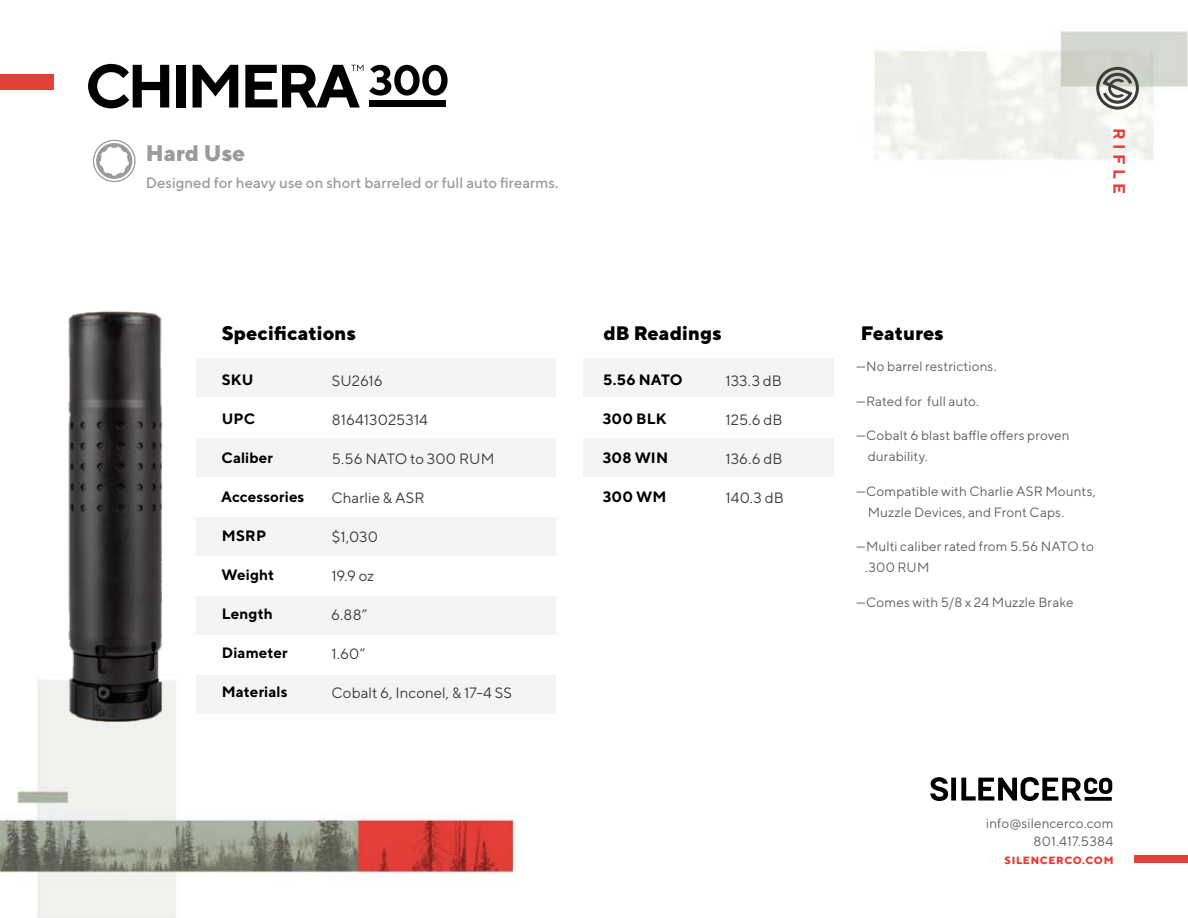
<style>
.page{position:relative;width:1188px;height:918px;background:#fff}
.page>*{position:absolute;margin:0;border:0;box-sizing:border-box;transform-origin:0 0}
.t1{font:800 22.5px "TT Norms";color:#9b9b9b}
.t2{font:800 19.5px "TT Norms";letter-spacing:.005em;color:#000}
.t3{font:700 16.5px "TT Norms";letter-spacing:.26em;color:#e43f38}
.t4{font:15px "TT Norms";letter-spacing:.005em;color:#3d3d3d}
.t5{font:700 15px "TT Norms";letter-spacing:.005em;color:#000}
.t6{font:500 15px "TT Norms";color:#9b9b9b}
.t7{font:13.5px/21px "TT Norms";letter-spacing:.005em;color:#616161}
.t8{font:800 10.5px "TT Norms";letter-spacing:.065em;color:#e43f38}
</style>
<div class="page">
<img style="left:0;top:31px;width:1188px;height:887px">
<svg style="left:1096px;top:67px;width:43px;height:43px"></svg>
<div style="left:0;top:75px;width:54px;height:15px;background:#e43f38"></div>
<div style="left:1134px;top:855px;width:54px;height:8px;background:#e43f38"></div>
<svg style="left:930px;top:777px;width:18px;height:24px"></svg>
<div style="left:951px;top:778px;width:5px;height:23px;background:#000"></div>
<svg style="left:961px;top:777px;width:151px;height:24px"></svg>
<div style="left:197px;top:675px;width:359px;height:39px;background:#f5f4f4"></div>
<div style="left:197px;top:517px;width:359px;height:39px;background:#f5f4f4"></div>
<div style="left:197px;top:438px;width:359px;height:38px;background:#f5f4f4"></div>
<div style="left:197px;top:358px;width:359px;height:39px;background:#f5f4f4"></div>
<div style="left:197px;top:596px;width:359px;height:39px;background:#f5f4f4"></div>
<div style="left:583px;top:438px;width:251px;height:38px;background:#f5f4f4"></div>
<div style="left:583px;top:358px;width:251px;height:39px;background:#f5f4f4"></div>
<svg style="left:93px;top:140px;width:43px;height:42px"></svg>
<svg style="left:369px;top:65px;width:79px;height:31px"></svg>
<div style="left:370px;top:101px;width:76px;height:6px;background:#000"></div>
<svg style="left:88px;top:64px;width:81px;height:44px"></svg>
<div style="left:176px;top:65px;width:9px;height:43px;background:#000"></div>
<svg style="left:193px;top:65px;width:45px;height:43px"></svg>
<svg style="left:245px;top:65px;width:118px;height:43px"></svg>
<img style="left:62px;top:310px;width:104px;height:412px">
<h1 class="t1" style="left:146px;top:139px;width:101px">Hard Use</h1>
<p class="t6" style="left:146px;top:174px;width:414px">Designed for heavy use on short barreled or full auto firearms.</p>
<p class="t3" style="left:1130px;top:128px;width:67px;rotate:90deg">RIFLE</p>
<h2 class="t2" style="left:222px;top:320px;width:136px">Specifications</h2>
<h2 class="t2" style="left:603px;top:320px;width:120px">dB Readings</h2>
<h2 class="t2" style="left:861px;top:320px;width:84px">Features</h2>
<p class="t5" style="left:222px;top:370px;width:33px">SKU</p>
<p class="t5" style="left:222px;top:409px;width:35px">UPC</p>
<p class="t5" style="left:221px;top:448px;width:53px">Caliber</p>
<p class="t5" style="left:221px;top:487px;width:85px">Accessories</p>
<p class="t5" style="left:222px;top:526px;width:46px">MSRP</p>
<p class="t5" style="left:221px;top:565px;width:54px">Weight</p>
<p class="t5" style="left:222px;top:604px;width:53px">Length</p>
<p class="t5" style="left:222px;top:643px;width:68px">Diameter</p>
<p class="t5" style="left:222px;top:682px;width:67px">Materials</p>
<p class="t4" style="left:332px;top:372px;width:52px">SU2616</p>
<p class="t4" style="left:332px;top:411px;width:98px">816413025314</p>
<p class="t4" style="left:332px;top:450px;width:164px">5.56 NATO to 300 RUM</p>
<p class="t4" style="left:331px;top:489px;width:95px">Charlie &amp; ASR</p>
<p class="t4" style="left:332px;top:528px;width:48px">$1,030</p>
<p class="t4" style="left:331px;top:567px;width:44px">19.9 oz</p>
<p class="t4" style="left:331px;top:606px;width:38px">6.88”</p>
<p class="t4" style="left:331px;top:645px;width:35px">1.60”</p>
<p class="t4" style="left:331px;top:684px;width:182px">Cobalt 6, Inconel, &amp; 17-4 SS</p>
<p class="t5" style="left:603px;top:370px;width:81px">5.56 NATO</p>
<p class="t5" style="left:603px;top:409px;width:65px">300 BLK</p>
<p class="t5" style="left:603px;top:448px;width:67px">308 WIN</p>
<p class="t5" style="left:603px;top:487px;width:65px">300 WM</p>
<p class="t4" style="left:725px;top:372px;width:58px">133.3 dB</p>
<p class="t4" style="left:725px;top:411px;width:59px">125.6 dB</p>
<p class="t4" style="left:725px;top:450px;width:59px">136.6 dB</p>
<p class="t4" style="left:725px;top:489px;width:60px">140.3 dB</p>
<p class="t7" style="left:856px;top:356px;width:142px">—No barrel restrictions.</p>
<p class="t7" style="left:856px;top:390px;width:124px">—Rated for full auto.</p>
<p class="t7" style="left:868px;top:425px;width:203px;text-indent:-12px">—Cobalt 6 blast baffle offers proven durability.</p>
<p class="t7" style="left:868px;top:480px;width:229px;text-indent:-12px">—Compatible with Charlie ASR Mounts,<br>Muzzle Devices, and Front Caps.</p>
<p class="t7" style="left:865px;top:536px;width:230px;text-indent:-9px">—Multi caliber rated from 5.56 NATO to .300 RUM</p>
<p class="t7" style="left:856px;top:591px;width:219px">—Comes with 5/8 x 24 Muzzle Brake</p>
<p class="t7" style="left:986px;top:814px;width:129px;line-height:18px;text-align:right">info@silencerco.com<br>801.417.5384</p>
<p class="t8" style="left:1005px;top:854px;width:110px">SILENCERCO.COM</p>
</div>
